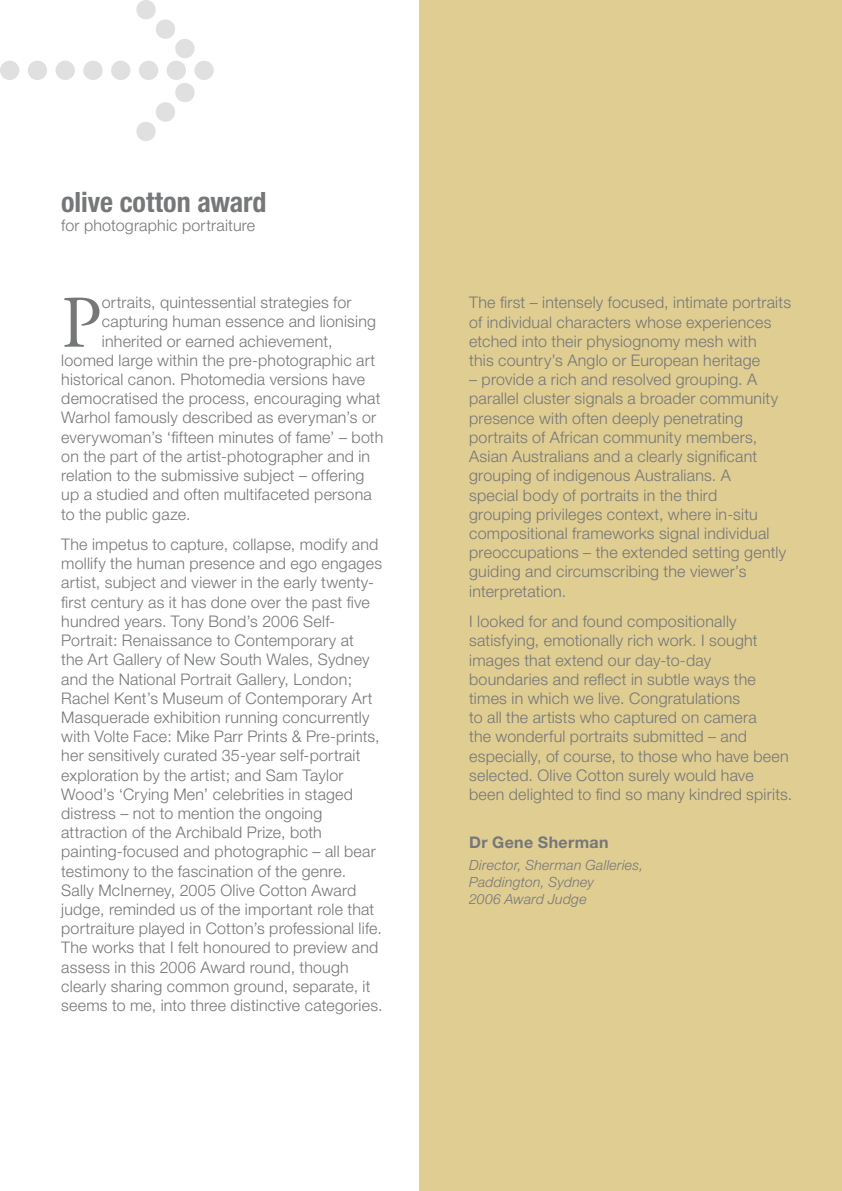
<style>
.page{position:relative;width:842px;height:1191px;background:#fff}
.page>*{position:absolute;margin:0;border:0;box-sizing:border-box;transform-origin:0 0}
.t1{font:74px "Adobe Garamond";color:#757779}
.t2{font:700 condensed 28px "Helvetica Neue";color:#757779}
.t3{font:300 16px/19.2px "Helvetica Neue";letter-spacing:.015em;color:#757779}
.t4{font:700 16px "Helvetica Neue";letter-spacing:.025em;color:#757779}
.t5{font:italic 300 14px/16.8px "Helvetica Neue";letter-spacing:.02em;color:#757779}
</style>
<div class="page">
<div style="left:420px;top:0;width:422px;height:1191px;background:#e0cd92"></div>
<svg style="left:136px;top:83px;width:59px;height:58px"></svg>
<svg style="left:136px;top:0;width:59px;height:58px"></svg>
<div style="left:28px;top:61px;width:19px;height:19px;background:#e0e0e1;border-radius:50%"></div>
<div style="left:56px;top:61px;width:19px;height:19px;background:#e0e0e1;border-radius:50%"></div>
<div style="left:83px;top:61px;width:20px;height:19px;background:#e0e0e1;border-radius:50%"></div>
<div style="left:111px;top:61px;width:19px;height:19px;background:#e0e0e1;border-radius:50%"></div>
<div style="left:139px;top:61px;width:19px;height:19px;background:#e0e0e1;border-radius:50%"></div>
<div style="left:167px;top:61px;width:19px;height:19px;background:#e0e0e1;border-radius:50%"></div>
<div style="left:194px;top:61px;width:20px;height:19px;background:#e0e0e1;border-radius:50%"></div>
<div style="left:0;top:61px;width:19px;height:19px;background:#e0e0e1;border-radius:50%"></div>
<p class="t2" style="left:61px;top:192px;width:207px">olive cotton award</p>
<p class="t3" style="left:61px;top:218px;width:196px">for photographic portraiture</p>
<p class="t1" style="left:61px;top:293px;width:42px">P</p>
<p class="t3" style="left:102px;top:294px;width:251px">ortraits, quintessential strategies for</p>
<p class="t3" style="left:102px;top:314px;width:276px">capturing human essence and lionising</p>
<p class="t3" style="left:102px;top:333px;width:232px">inherited or earned achievement,</p>
<p class="t3" style="left:61px;top:352px;width:315px">loomed large within the pre-photographic art</p>
<p class="t3" style="left:61px;top:371px;width:305px">historical canon. Photomedia versions have</p>
<p class="t3" style="left:61px;top:390px;width:321px">democratised the process, encouraging what</p>
<p class="t3" style="left:61px;top:410px;width:317px">Warhol famously described as everyman’s or</p>
<p class="t3" style="left:61px;top:429px;width:324px">everywoman’s ‘fifteen minutes of fame’ – both</p>
<p class="t3" style="left:61px;top:448px;width:310px">on the part of the artist-photographer and in</p>
<p class="t3" style="left:61px;top:467px;width:305px">relation to the submissive subject – offering</p>
<p class="t3" style="left:61px;top:486px;width:312px">up a studied and often multifaceted persona</p>
<p class="t3" style="left:61px;top:506px;width:131px">to the public gaze.</p>
<p class="t3" style="left:61px;top:536px;width:323px">The impetus to capture, collapse, modify and mollify the human presence and ego engages artist, subject and viewer in the early twenty&shy;first century as it has done over the past five hundred years. Tony Bond’s 2006 Self-Portrait: Renaissance to Contemporary at<br>the Art Gallery of New South Wales, Sydney and the National Portrait Gallery, London; Rachel Kent’s Museum of Contemporary Art Masquerade exhibition running concurrently with Volte Face: Mike Parr Prints &amp; Pre-prints, her sensitively curated 35-year self-portrait exploration by the artist; and Sam Taylor Wood’s ‘Crying Men’ celebrities in staged distress – not to mention the ongoing attraction of the Archibald Prize, both painting-focused and photographic – all bear testimony to the fascination of the genre.<br>Sally McInerney, 2005 Olive Cotton Award judge, reminded us of the important role that portraiture played in Cotton’s professional life.<br>The works that I felt honoured to preview and assess in this 2006 Award round, though clearly sharing common ground, separate, it seems to me, into three distinctive categories.</p>
<p class="t3" style="left:469px;top:295px;width:323px">The first – intensely focused, intimate portraits of individual characters whose experiences etched into their physiognomy mesh with<br>this country’s Anglo or European heritage</p>
<p class="t3" style="left:469px;top:371px;width:318px">– provide a rich and resolved grouping. A parallel cluster signals a broader community presence with often deeply penetrating portraits of African community members, Asian Australians and a clearly significant grouping of indigenous Australians. A<br>special body of portraits in the third<br>grouping privileges context, where in-situ compositional frameworks signal individual preoccupations – the extended setting gently guiding and circumscribing the viewer’s interpretation.</p>
<p class="t3" style="left:469px;top:613px;width:325px">I looked for and found compositionally satisfying, emotionally rich work. I sought images that extend our day-to-day boundaries and reflect in subtle ways the times in which we live. Congratulations<br>to all the artists who captured on camera<br>the wonderful portraits submitted – and especially, of course, to those who have been selected. Olive Cotton surely would have been delighted to find so many kindred spirits.</p>
<p class="t4" style="left:469px;top:836px;width:141px">Dr Gene Sherman</p>
<p class="t5" style="left:469px;top:858px;width:176px">Director, Sherman Galleries,<br>Paddington, Sydney<br>2006 Award Judge</p>
</div>
